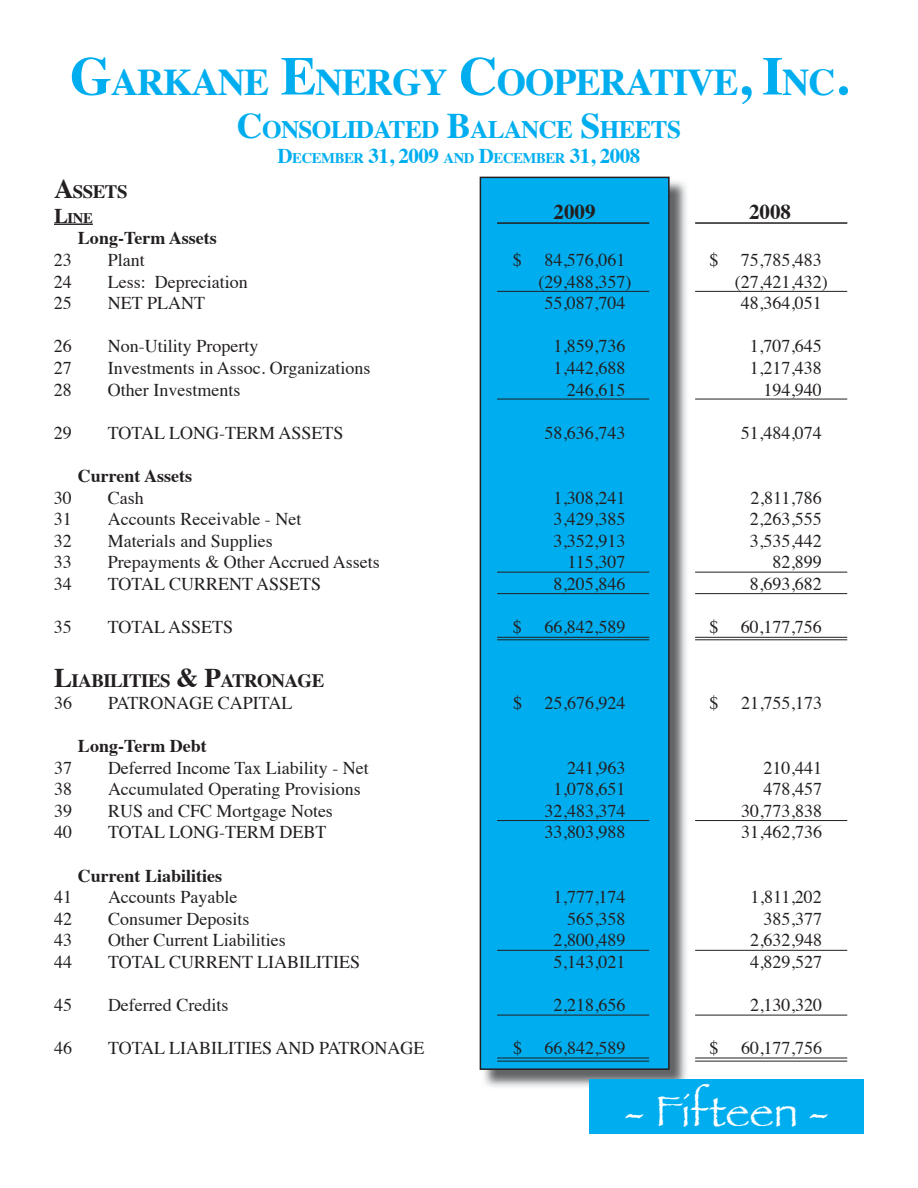
<style>
.page{position:relative;width:918px;height:1188px;background:#fff}
.page>*{position:absolute;margin:0;border:0;box-sizing:border-box;transform-origin:0 0}
.t1{font:45px "Papyrus";color:#fff}
.t2{font:700 37.8px "Times";letter-spacing:-.03em;color:#00aeef}
.t3{font:700 25.2px "Times";letter-spacing:-.03em;color:#00aeef}
.t4{font:700 21px "Times";color:#231f20}
.t5{font:700 18.9px "Times";letter-spacing:-.03em;color:#231f20}
.t6{font:18px "Times";color:#231f20}
.t7{font:700 18px "Times";color:#231f20}
.t8{font:700 14.7px "Times";letter-spacing:-.03em;color:#00aeef}
.t9{font:700 14.7px "Times";color:#231f20}
.s1{font-size:54px}
.s2{font-size:36px}
.s3{font-size:21px}
.s4{font-size:27px}
</style>
<div class="page">
<img style="left:484px;top:181px;width:203px;height:907px">
<div style="left:480px;top:177px;width:189px;height:892px;background:#00aeef"></div>
<div style="left:480px;top:177px;width:190px;height:893px;border:2px solid #231f20"></div>
<hr style="left:54px;top:224px;width:39px;height:1px;background:#231f20">
<div style="left:590px;top:1079px;width:274px;height:55px;background:#00aeef"></div>
<hr style="left:497px;top:222px;width:152px;height:2px;background:#231f20">
<hr style="left:695px;top:222px;width:152px;height:2px;background:#231f20">
<hr style="left:497px;top:291px;width:152px;height:1px;background:#231f20">
<hr style="left:695px;top:291px;width:152px;height:1px;background:#231f20">
<hr style="left:497px;top:399px;width:152px;height:1px;background:#231f20">
<hr style="left:695px;top:399px;width:152px;height:1px;background:#231f20">
<hr style="left:497px;top:572px;width:152px;height:1px;background:#231f20">
<hr style="left:695px;top:572px;width:152px;height:1px;background:#231f20">
<hr style="left:497px;top:593px;width:152px;height:1px;background:#231f20">
<hr style="left:695px;top:593px;width:152px;height:1px;background:#231f20">
<hr style="left:497px;top:637px;width:152px;height:1px;background:#231f20">
<hr style="left:497px;top:640px;width:152px;height:1px;background:#231f20">
<hr style="left:695px;top:637px;width:152px;height:1px;background:#231f20">
<hr style="left:695px;top:640px;width:152px;height:1px;background:#231f20">
<hr style="left:497px;top:820px;width:152px;height:1px;background:#231f20">
<hr style="left:695px;top:820px;width:152px;height:1px;background:#231f20">
<hr style="left:497px;top:950px;width:152px;height:1px;background:#231f20">
<hr style="left:695px;top:950px;width:152px;height:1px;background:#231f20">
<hr style="left:497px;top:1015px;width:152px;height:1px;background:#231f20">
<hr style="left:695px;top:1015px;width:152px;height:1px;background:#231f20">
<hr style="left:497px;top:1058px;width:152px;height:1px;background:#231f20">
<hr style="left:497px;top:1061px;width:152px;height:1px;background:#231f20">
<hr style="left:695px;top:1058px;width:152px;height:1px;background:#231f20">
<hr style="left:695px;top:1061px;width:152px;height:1px;background:#231f20">
<h2 class="t2" style="left:70px;top:46px;width:780px"><span class="s1">G</span>ARKANE <span class="s1">E</span>NERGY <span class="s1">C</span>OOPERATIVE<span class="s1">, I</span>NC<span class="s1">.</span></h2>
<h3 class="t3" style="left:237px;top:105px;width:446px"><span class="s2">C</span>ONSOLIDATED <span class="s2">B</span>ALANCE <span class="s2">S</span>HEETS</h3>
<p class="t8" style="left:278px;top:144px;width:364px"><span class="s3">D</span>ECEMBER <span class="s3">31, 2009</span> AND <span class="s3">D</span>ECEMBER <span class="s3">31, 2008</span></p>
<p class="t4" style="left:749px;top:191px;width:43px">2008</p>
<p class="t5" style="left:54px;top:173px;width:75px"><span class="s4">A</span>SSETS</p>
<p class="t9" style="left:54px;top:204px;width:40px"><span class="s3">L</span>INE</p>
<p class="t7" style="left:78px;top:221px;width:140px">Long-Term Assets</p>
<p class="t6" style="left:54px;top:243px;width:19px">23</p>
<p class="t6" style="left:108px;top:243px;width:39px">Plant</p>
<p class="t6" style="left:513px;top:243px;width:10px">$</p>
<p class="t6" style="left:544px;top:243px;width:82px">84,576,061</p>
<p class="t6" style="left:709px;top:243px;width:10px">$</p>
<p class="t6" style="left:741px;top:243px;width:82px">75,785,483</p>
<p class="t6" style="left:54px;top:265px;width:19px">24</p>
<p class="t6" style="left:108px;top:265px;width:141px">Less: Depreciation</p>
<p class="t6" style="left:538px;top:265px;width:94px">(29,488,357)</p>
<p class="t6" style="left:735px;top:265px;width:94px">(27,421,432)</p>
<p class="t6" style="left:54px;top:286px;width:19px">25</p>
<p class="t6" style="left:108px;top:286px;width:99px">NET PLANT</p>
<p class="t6" style="left:544px;top:286px;width:82px">55,087,704</p>
<p class="t6" style="left:741px;top:286px;width:82px">48,364,051</p>
<p class="t6" style="left:54px;top:330px;width:19px">26</p>
<p class="t6" style="left:108px;top:330px;width:152px">Non-Utility Property</p>
<p class="t6" style="left:553px;top:330px;width:73px">1,859,736</p>
<p class="t6" style="left:750px;top:330px;width:73px">1,707,645</p>
<p class="t6" style="left:54px;top:351px;width:19px">27</p>
<p class="t6" style="left:108px;top:351px;width:264px">Investments in Assoc. Organizations</p>
<p class="t6" style="left:553px;top:351px;width:73px">1,442,688</p>
<p class="t6" style="left:750px;top:351px;width:73px">1,217,438</p>
<p class="t6" style="left:54px;top:373px;width:19px">28</p>
<p class="t6" style="left:108px;top:373px;width:134px">Other Investments</p>
<p class="t6" style="left:567px;top:373px;width:60px">246,615</p>
<p class="t6" style="left:763px;top:373px;width:60px">194,940</p>
<p class="t6" style="left:54px;top:416px;width:19px">29</p>
<p class="t6" style="left:108px;top:416px;width:237px">TOTAL LONG-TERM ASSETS</p>
<p class="t6" style="left:544px;top:416px;width:82px">58,636,743</p>
<p class="t6" style="left:741px;top:416px;width:82px">51,484,074</p>
<p class="t7" style="left:78px;top:459px;width:116px">Current Assets</p>
<p class="t6" style="left:54px;top:481px;width:19px">30</p>
<p class="t6" style="left:108px;top:481px;width:37px">Cash</p>
<p class="t6" style="left:553px;top:481px;width:73px">1,308,241</p>
<p class="t6" style="left:751px;top:481px;width:73px">2,811,786</p>
<p class="t6" style="left:54px;top:502px;width:19px">31</p>
<p class="t6" style="left:108px;top:502px;width:195px">Accounts Receivable - Net</p>
<p class="t6" style="left:553px;top:502px;width:73px">3,429,385</p>
<p class="t6" style="left:750px;top:502px;width:73px">2,263,555</p>
<p class="t6" style="left:54px;top:524px;width:19px">32</p>
<p class="t6" style="left:108px;top:524px;width:166px">Materials and Supplies</p>
<p class="t6" style="left:553px;top:524px;width:73px">3,352,913</p>
<p class="t6" style="left:750px;top:524px;width:73px">3,535,442</p>
<p class="t6" style="left:54px;top:546px;width:19px">33</p>
<p class="t6" style="left:108px;top:546px;width:273px">Prepayments &amp; Other Accrued Assets</p>
<p class="t6" style="left:568px;top:546px;width:59px">115,307</p>
<p class="t6" style="left:772px;top:546px;width:51px">82,899</p>
<p class="t6" style="left:54px;top:567px;width:19px">34</p>
<p class="t6" style="left:108px;top:567px;width:215px">TOTAL CURRENT ASSETS</p>
<p class="t6" style="left:553px;top:567px;width:73px">8,205,846</p>
<p class="t6" style="left:750px;top:567px;width:74px">8,693,682</p>
<p class="t6" style="left:54px;top:610px;width:19px">35</p>
<p class="t6" style="left:108px;top:610px;width:127px">TOTAL ASSETS</p>
<p class="t6" style="left:513px;top:610px;width:10px">$</p>
<p class="t6" style="left:544px;top:610px;width:82px">66,842,589</p>
<p class="t6" style="left:709px;top:610px;width:10px">$</p>
<p class="t6" style="left:741px;top:610px;width:83px">60,177,756</p>
<p class="t5" style="left:54px;top:663px;width:272px"><span class="s4">L</span>IABILITIES <span class="s4">&amp; P</span>ATRONAGE</p>
<p class="t6" style="left:54px;top:686px;width:19px">36</p>
<p class="t6" style="left:108px;top:686px;width:186px">PATRONAGE CAPITAL</p>
<p class="t6" style="left:513px;top:686px;width:10px">$</p>
<p class="t6" style="left:544px;top:686px;width:82px">25,676,924</p>
<p class="t6" style="left:710px;top:686px;width:10px">$</p>
<p class="t6" style="left:741px;top:686px;width:83px">21,755,173</p>
<p class="t7" style="left:78px;top:729px;width:130px">Long-Term Debt</p>
<p class="t6" style="left:54px;top:751px;width:19px">37</p>
<p class="t6" style="left:108px;top:751px;width:262px">Deferred Income Tax Liability - Net</p>
<p class="t6" style="left:567px;top:751px;width:60px">241,963</p>
<p class="t6" style="left:764px;top:751px;width:60px">210,441</p>
<p class="t6" style="left:54px;top:772px;width:19px">38</p>
<p class="t6" style="left:108px;top:772px;width:254px">Accumulated Operating Provisions</p>
<p class="t6" style="left:554px;top:772px;width:73px">1,078,651</p>
<p class="t6" style="left:764px;top:772px;width:60px">478,457</p>
<p class="t6" style="left:54px;top:794px;width:19px">39</p>
<p class="t6" style="left:108px;top:794px;width:226px">RUS and CFC Mortgage Notes</p>
<p class="t6" style="left:544px;top:794px;width:82px">32,483,374</p>
<p class="t6" style="left:741px;top:794px;width:83px">30,773,838</p>
<p class="t6" style="left:54px;top:816px;width:19px">40</p>
<p class="t6" style="left:108px;top:816px;width:220px">TOTAL LONG-TERM DEBT</p>
<p class="t6" style="left:544px;top:816px;width:82px">33,803,988</p>
<p class="t6" style="left:741px;top:816px;width:83px">31,462,736</p>
<p class="t7" style="left:78px;top:858px;width:146px">Current Liabilities</p>
<p class="t6" style="left:54px;top:880px;width:19px">41</p>
<p class="t6" style="left:108px;top:880px;width:131px">Accounts Payable</p>
<p class="t6" style="left:554px;top:880px;width:73px">1,777,174</p>
<p class="t6" style="left:751px;top:880px;width:73px">1,811,202</p>
<p class="t6" style="left:54px;top:902px;width:19px">42</p>
<p class="t6" style="left:108px;top:902px;width:143px">Consumer Deposits</p>
<p class="t6" style="left:567px;top:902px;width:60px">565,358</p>
<p class="t6" style="left:764px;top:902px;width:60px">385,377</p>
<p class="t6" style="left:54px;top:924px;width:19px">43</p>
<p class="t6" style="left:108px;top:924px;width:179px">Other Current Liabilities</p>
<p class="t6" style="left:554px;top:924px;width:73px">2,800,489</p>
<p class="t6" style="left:750px;top:924px;width:74px">2,632,948</p>
<p class="t6" style="left:54px;top:945px;width:19px">44</p>
<p class="t6" style="left:108px;top:945px;width:254px">TOTAL CURRENT LIABILITIES</p>
<p class="t6" style="left:554px;top:945px;width:73px">5,143,021</p>
<p class="t6" style="left:750px;top:945px;width:74px">4,829,527</p>
<p class="t6" style="left:54px;top:988px;width:19px">45</p>
<p class="t6" style="left:108px;top:988px;width:122px">Deferred Credits</p>
<p class="t6" style="left:554px;top:988px;width:73px">2,218,656</p>
<p class="t6" style="left:750px;top:988px;width:74px">2,130,320</p>
<p class="t6" style="left:54px;top:1032px;width:19px">46</p>
<p class="t6" style="left:108px;top:1032px;width:318px">TOTAL LIABILITIES AND PATRONAGE</p>
<p class="t6" style="left:513px;top:1032px;width:10px">$</p>
<p class="t6" style="left:544px;top:1032px;width:82px">66,842,589</p>
<p class="t6" style="left:710px;top:1032px;width:10px">$</p>
<p class="t6" style="left:741px;top:1032px;width:83px">60,177,756</p>
<h1 class="t1" style="left:624px;top:1084px;width:207px">- Fifteen -</h1>
<p class="t4" style="left:554px;top:192px;width:43px">2009</p>
</div>
